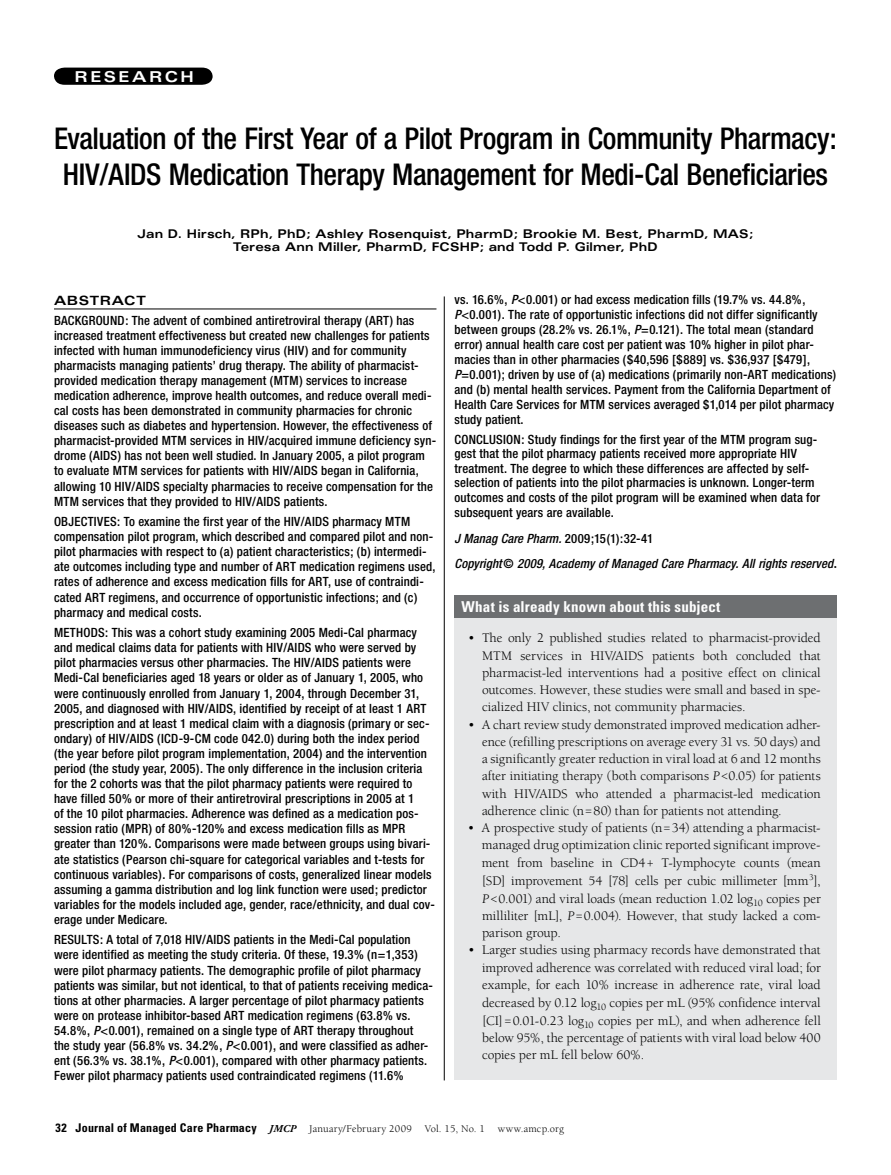
<style>
.page{position:relative;width:891px;height:1175px;background:#fff}
.page>*{position:absolute;margin:0;border:0;box-sizing:border-box;transform-origin:0 0}
.t1{font:500 condensed 30px/36px "Helvetica Neue";letter-spacing:-.015em;color:#000}
.t2{font:700 condensed 15px "Univers";letter-spacing:.01em;color:#fff}
.t3{font:700 expanded 15px "Univers";letter-spacing:.16em;color:#fff}
.t4{font:13.5px/17.5px "Berkeley Pro";letter-spacing:-.005em;color:#000;text-align:justify}
.t5{font:500 condensed 12.75px/15.1px "Helvetica Neue";letter-spacing:.01em;color:#000}
.t6{font:italic 500 condensed 12.75px/25px "Helvetica Neue";letter-spacing:.01em;color:#000}
.t7{font:700 expanded 12.75px "Univers";letter-spacing:.045em;color:#000}
.t8{font:700 expanded 12px/13.5px "Univers";letter-spacing:.01em;color:#000;text-align:center;scale:.96 1}
.t9{font:10.5px "Berkeley Pro";letter-spacing:.025em;color:#000}
.s1{font-style:italic}
.s2{font-style:normal}
.s3{font-family:"Times";font-weight:400;font-style:normal;font-stretch:normal;font-size:18px}
.s4{font-family:"Univers";font-weight:700;font-stretch:condensed;font-size:12px}
.s5{font-family:"Adobe Garamond Pro";font-weight:700;font-style:italic}
</style>
<div class="page">
<hr style="left:54px;top:308px;width:382px;height:1px;background:#000">
<hr style="left:444px;top:296px;width:1px;height:784px;background:#000">
<svg style="left:54px;top:68px;width:159px;height:17px;background:#0a0a0a"></svg>
<div style="left:455px;top:616px;width:382px;height:464px;background:#e6e7e8"></div>
<div style="left:455px;top:595px;width:382px;height:22px;background:#6d6f71"></div>
<p class="t3" style="left:75px;top:68px;width:121px">RESEARCH</p>
<h1 class="t1" style="left:54px;top:120px;width:784px">Evaluation of the First Year of a Pilot Program in Community Pharmacy:<br>HIV/AIDS Medication Therapy Management for Medi-Cal Beneficiaries</h1>
<p class="t8" style="left:138px;top:226px;width:643px">Jan D. Hirsch, RPh, PhD; Ashley Rosenquist, PharmD; Brookie M. Best, PharmD, MAS;<br>Teresa Ann Miller, PharmD, FCSHP; and Todd P. Gilmer, PhD</p>
<p class="t7" style="left:54px;top:293px;width:93px">ABSTRACT</p>
<p class="t5" style="left:54px;top:312px;width:384px">BACKGROUND: The advent of combined antiretroviral therapy (ART) has increased treatment effectiveness but created new challenges for patients infected with human immunodeficiency virus (HIV) and for community pharmacists managing patients’ drug therapy. The ability of pharmacist&shy;provided medication therapy management (MTM) services to increase medication adherence, improve health outcomes, and reduce overall medi&shy;cal costs has been demonstrated in community pharmacies for chronic diseases such as diabetes and hypertension. However, the effectiveness of pharmacist-provided MTM services in HIV/acquired immune deficiency syn&shy;drome (AIDS) has not been well studied. In January 2005, a pilot program to evaluate MTM services for patients with HIV/AIDS began in California, allowing 10 HIV/AIDS specialty pharmacies to receive compensation for the MTM services that they provided to HIV/AIDS patients.</p>
<p class="t5" style="left:54px;top:514px;width:383px">OBJECTIVES: To examine the first year of the HIV/AIDS pharmacy MTM compensation pilot program, which described and compared pilot and non&shy;pilot pharmacies with respect to (a) patient characteristics; (b) intermedi&shy;ate outcomes including type and number of ART medication regimens used, rates of adherence and excess medication fills for ART, use of contraindi&shy;cated ART regimens, and occurrence of opportunistic infections; and (c) pharmacy and medical costs.</p>
<p class="t5" style="left:54px;top:625px;width:382px">METHODS: This was a cohort study examining 2005 Medi-Cal pharmacy and medical claims data for patients with HIV/AIDS who were served by pilot pharmacies versus other pharmacies. The HIV/AIDS patients were Medi-Cal beneficiaries aged 18 years or older as of January 1, 2005, who were continuously enrolled from January 1, 2004, through December 31, 2005, and diagnosed with HIV/AIDS, identified by receipt of at least 1 ART prescription and at least 1 medical claim with a diagnosis (primary or sec&shy;ondary) of HIV/AIDS (ICD-9-CM code 042.0) during both the index period (the year before pilot program implementation, 2004) and the intervention period (the study year, 2005). The only difference in the inclusion criteria for the 2 cohorts was that the pilot pharmacy patients were required to have filled 50% or more of their antiretroviral prescriptions in 2005 at 1<br>of the 10 pilot pharmacies. Adherence was defined as a medication pos&shy;session ratio (MPR) of 80%-120% and excess medication fills as MPR greater than 120%. Comparisons were made between groups using bivari&shy;ate statistics (Pearson chi-square for categorical variables and t-tests for continuous variables). For comparisons of costs, generalized linear models assuming a gamma distribution and log link function were used; predictor variables for the models included age, gender, race/ethnicity, and dual cov&shy;erage under Medicare.</p>
<p class="t5" style="left:54px;top:932px;width:380px">RESULTS: A total of 7,018 HIV/AIDS patients in the Medi-Cal population were identified as meeting the study criteria. Of these, 19.3% (n=1,353) were pilot pharmacy patients. The demographic profile of pilot pharmacy patients was similar, but not identical, to that of patients receiving medica&shy;tions at other pharmacies. A larger percentage of pilot pharmacy patients were on protease inhibitor-based ART medication regimens (63.8% vs.<br>54.8%, <span class="s1">P</span>&lt;0.001), remained on a single type of ART therapy throughout<br>the study year (56.8% vs. 34.2%, <span class="s1">P</span>&lt;0.001), and were classified as adher&shy;ent (56.3% vs. 38.1%, <span class="s1">P</span>&lt;0.001), compared with other pharmacy patients.<br>Fewer pilot pharmacy patients used contraindicated regimens (11.6%</p>
<p class="t5" style="left:455px;top:292px;width:383px">vs. 16.6%, <span class="s1">P</span>&lt;0.001) or had excess medication fills (19.7% vs. 44.8%, <span class="s1">P</span>&lt;0.001). The rate of opportunistic infections did not differ significantly between groups (28.2% vs. 26.1%, <span class="s1">P</span>=0.121). The total mean (standard error) annual health care cost per patient was 10% higher in pilot phar&shy;macies than in other pharmacies ($40,596 [$889] vs. $36,937 [$479], <span class="s1">P</span>=0.001); driven by use of (a) medications (primarily non-ART medications) and (b) mental health services. Payment from the California Department of Health Care Services for MTM services averaged $1,014 per pilot pharmacy study patient.</p>
<p class="t5" style="left:455px;top:432px;width:367px;line-height:14.5px">CONCLUSION: Study findings for the first year of the MTM program sug&shy;gest that the pilot pharmacy patients received more appropriate HIV treatment. The degree to which these differences are affected by self&shy;selection of patients into the pilot pharmacies is unknown. Longer-term outcomes and costs of the pilot program will be examined when data for subsequent years are available.</p>
<p class="t6" style="left:455px;top:526px;width:384px">J Manag Care Pharm. <span class="s2">2009;15(1):32-41<br></span>Copyright<span class="s2">©</span> 2009, Academy of Managed Care Pharmacy. All rights reserved<span class="s3">.</span></p>
<p class="t2" style="left:461px;top:597px;width:261px">What is already known about this subject</p>
<p class="t4" style="left:482px;top:629px;width:340px;text-indent:-14px">• The only 2 published studies related to pharmacist-provided MTM services in HIV/AIDS patients both concluded that pharmacist-led interventions had a positive effect on clinical outcomes. However, these studies were small and based in spe&shy;cialized HIV clinics, not community pharmacies.</p>
<p class="t4" style="left:482px;top:715px;width:340px;text-indent:-14px">• A chart review study demonstrated improved medication adher&shy;ence (refilling prescriptions on average every 31 vs. 50 days) and a significantly greater reduction in viral load at 6 and 12 months after initiating therapy (both comparisons <span class="s1">P</span>&lt;0.05) for patients with HIV/AIDS who attended a pharmacist-led medication adherence clinic (n=80) than for patients not attending.</p>
<p class="t4" style="left:482px;top:819px;width:340px;text-indent:-14px">• A prospective study of patients (n=34) attending a pharmacist&shy;managed drug optimization clinic reported significant improve&shy;ment from baseline in CD4+ T-lymphocyte counts (mean [SD] improvement 54 [78] cells per cubic millimeter [mm<sup>3</sup>], <span class="s1">P</span>&lt;0.001) and viral loads (mean reduction 1.02 log<sub>10</sub> copies per milliliter [mL], <span class="s1">P</span>=0.004). However, that study lacked a com&shy;parison group.</p>
<p class="t4" style="left:482px;top:941px;width:340px;text-indent:-14px">• Larger studies using pharmacy records have demonstrated that improved adherence was correlated with reduced viral load; for example, for each 10% increase in adherence rate, viral load decreased by 0.12 log<sub>10</sub> copies per mL (95% confidence interval [CI]=0.01-0.23 log<sub>10</sub> copies per mL), and when adherence fell below 95%, the percentage of patients with viral load below 400 copies per mL fell below 60%.</p>
<p class="t9" style="left:56px;top:1122px;width:510px"><span class="s4">32 Journal of Managed Care Pharmacy</span> <span class="s5">JMCP</span> January/February 2009 Vol. 15, No. 1 www.amcp.org</p>
</div>
